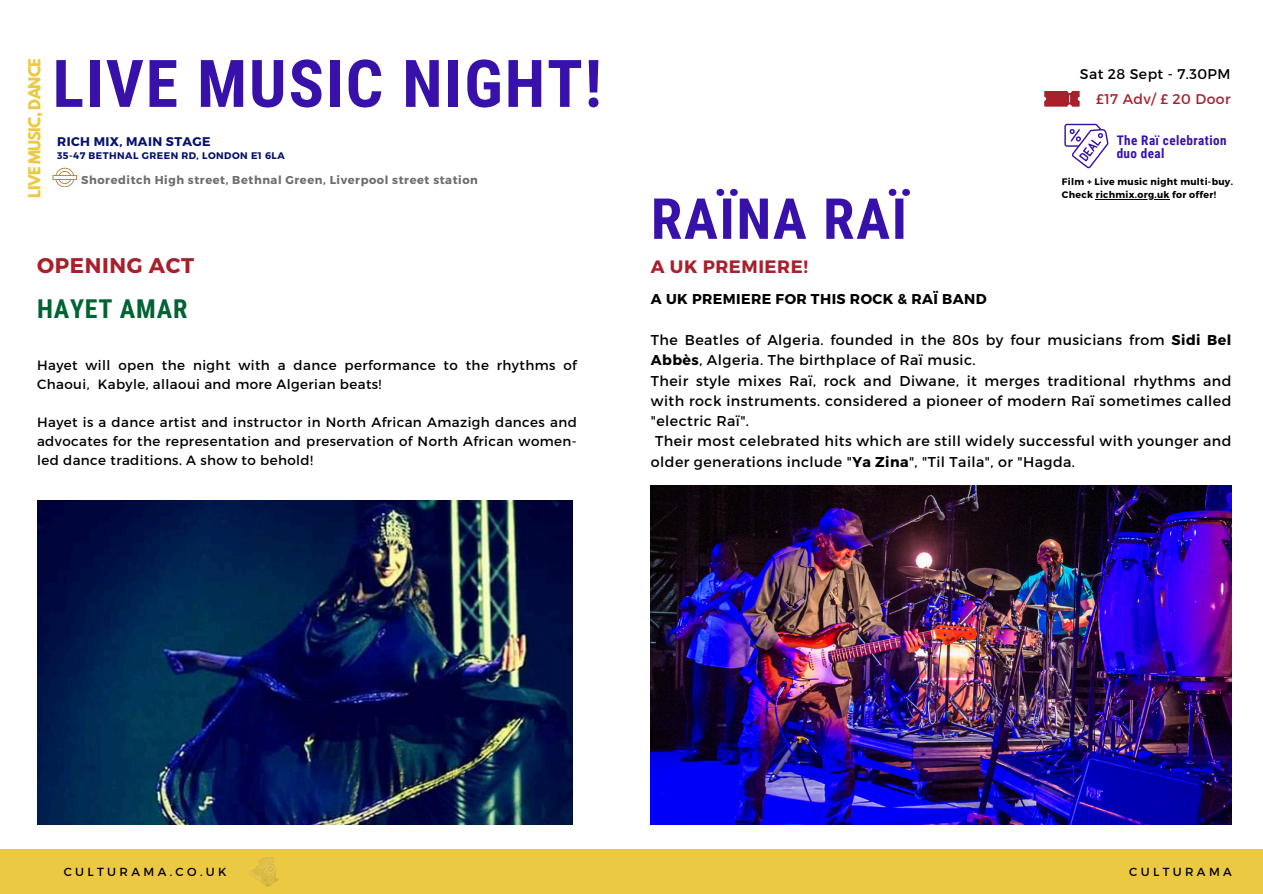
<style>
.page{position:relative;width:1263px;height:894px;background:#fff}
.page>*{position:absolute;margin:0;border:0;box-sizing:border-box;transform-origin:0 0}
.t1{font:700 65.7px "Roboto Condensed";letter-spacing:.03em;color:#3811ab}
.t2{font:700 56.55px "Roboto Condensed";letter-spacing:.03em;color:#3811ab}
.t3{font:700 25.95px "Roboto Condensed";letter-spacing:.03em;color:#016233}
.t4{font:700 21.3px "Montserrat";letter-spacing:.03em;color:#a9202d}
.t5{font:700 17.85px "Montserrat";letter-spacing:.03em;color:#a9202d}
.t6{font:700 14.7px "League Spartan";letter-spacing:-.05em;color:#ebc943}
.t7{font:14.25px/20.2px "Montserrat";letter-spacing:.03em;color:#000}
.t8{font:700 14.25px "Montserrat";letter-spacing:.03em;color:#000}
.t9{font:14.1px "Montserrat";letter-spacing:.03em;color:#000}
.t10{font:14.1px "Montserrat";letter-spacing:.03em;color:#a9202d}
.t11{font:13.5px/19px "Montserrat";letter-spacing:.03em;color:#000}
.t12{font:700 13.2px/13.2px "Roboto Condensed";letter-spacing:.03em;color:#3811ab}
.t13{font:700 12.6px "Montserrat";letter-spacing:.03em;color:#05126e}
.t14{font:11.7px "Montserrat";letter-spacing:.29em;color:#000}
.t15{font:700 11.4px "Montserrat";letter-spacing:.05em;color:#6d6d6d}
.t16{font:700 9.6px "Montserrat";letter-spacing:.05em;color:#05126e}
.t17{font:700 9.45px "Montserrat";letter-spacing:.03em;color:#000}
.s1{font-weight:700}
</style>
<div class="page">
<div style="left:0;top:848px;width:1263px;height:45px;background:#ebc943"></div>
<img style="left:249px;top:857px;width:30px;height:29px">
<svg style="left:53px;top:168px;width:24px;height:19px"></svg>
<img style="left:651px;top:485px;width:580px;height:339px">
<svg style="left:1044px;top:91px;width:36px;height:16px"></svg>
<svg style="left:1064px;top:124px;width:44px;height:44px"></svg>
<img style="left:37px;top:500px;width:536px;height:324px">
<hr style="left:1096px;top:199px;width:74px;height:1px;background:#000">
<p class="t6" style="left:27px;top:197px;width:141px;rotate:-90deg">LIVE MUSIC, DANCE</p>
<p class="t1" style="left:53px;top:46px;width:551px">LIVE MUSIC NIGHT!</p>
<p class="t9" style="left:1080px;top:64px;width:152px">Sat 28 Sept - 7.30PM</p>
<p class="t10" style="left:1096px;top:90px;width:136px">£17 Adv/ £ 20 Door</p>
<h5 class="t13" style="left:57px;top:133px;width:155px">RICH MIX, MAIN STAGE</h5>
<h4 class="t12" style="left:1117px;top:134px;width:111px">The Raï celebration duo deal</h4>
<h3 class="t17" style="left:1062px;top:175px;width:173px">Film + Live music night multi-buy.</h3>
<p class="t17" style="left:1062px;top:189px;width:156px">Check richmix.org.uk for offer!</p>
<h2 class="t16" style="left:57px;top:149px;width:229px">35-47 BETHNAL GREEN RD, LONDON E1 6LA</h2>
<p class="t15" style="left:81px;top:172px;width:398px">Shoreditch High street, Bethnal Green, Liverpool street station</p>
<p class="t2" style="left:651px;top:186px;width:258px">RAÏNA RAÏ</p>
<h1 class="t4" style="left:37px;top:251px;width:158px">OPENING ACT</h1>
<p class="t3" style="left:37px;top:294px;width:152px">HAYET AMAR</p>
<h6 class="t11" style="left:37px;top:355px;width:541px">Hayet will open the night with a dance performance to the rhythms of<br>Chaoui, Kabyle, allaoui and more Algerian beats!</h6>
<p class="t11" style="left:37px;top:412px;width:541px;text-align:justify">Hayet is a dance artist and instructor in North African Amazigh dances and advocates for the representation and preservation of North African women&shy;led dance traditions. A show to behold!</p>
<p class="t5" style="left:651px;top:255px;width:158px">A UK PREMIERE!</p>
<p class="t8" style="left:651px;top:290px;width:337px">A UK PREMIERE FOR THIS ROCK &amp; RAÏ BAND</p>
<p class="t7" style="left:651px;top:329px;width:582px">The Beatles of Algeria. founded in the 80s by four musicians from <span class="s1">Sidi Bel<br>Abbès</span>, Algeria. The birthplace of Raï music.</p>
<p class="t7" style="left:651px;top:369px;width:582px;text-align:justify">Their style mixes Raï, rock and Diwane, it merges traditional rhythms and with rock instruments. considered a pioneer of modern Raï sometimes called "electric Raï".</p>
<p class="t7" style="left:651px;top:430px;width:582px">Their most celebrated hits which are still widely successful with younger and older generations include "<span class="s1">Ya Zina</span>", "Til Taila", or "Hagda.</p>
<p class="t14" style="left:64px;top:864px;width:165px">CULTURAMA.CO.UK</p>
<h6 class="t14" style="left:1129px;top:864px;width:104px">CULTURAMA</h6>
</div>
